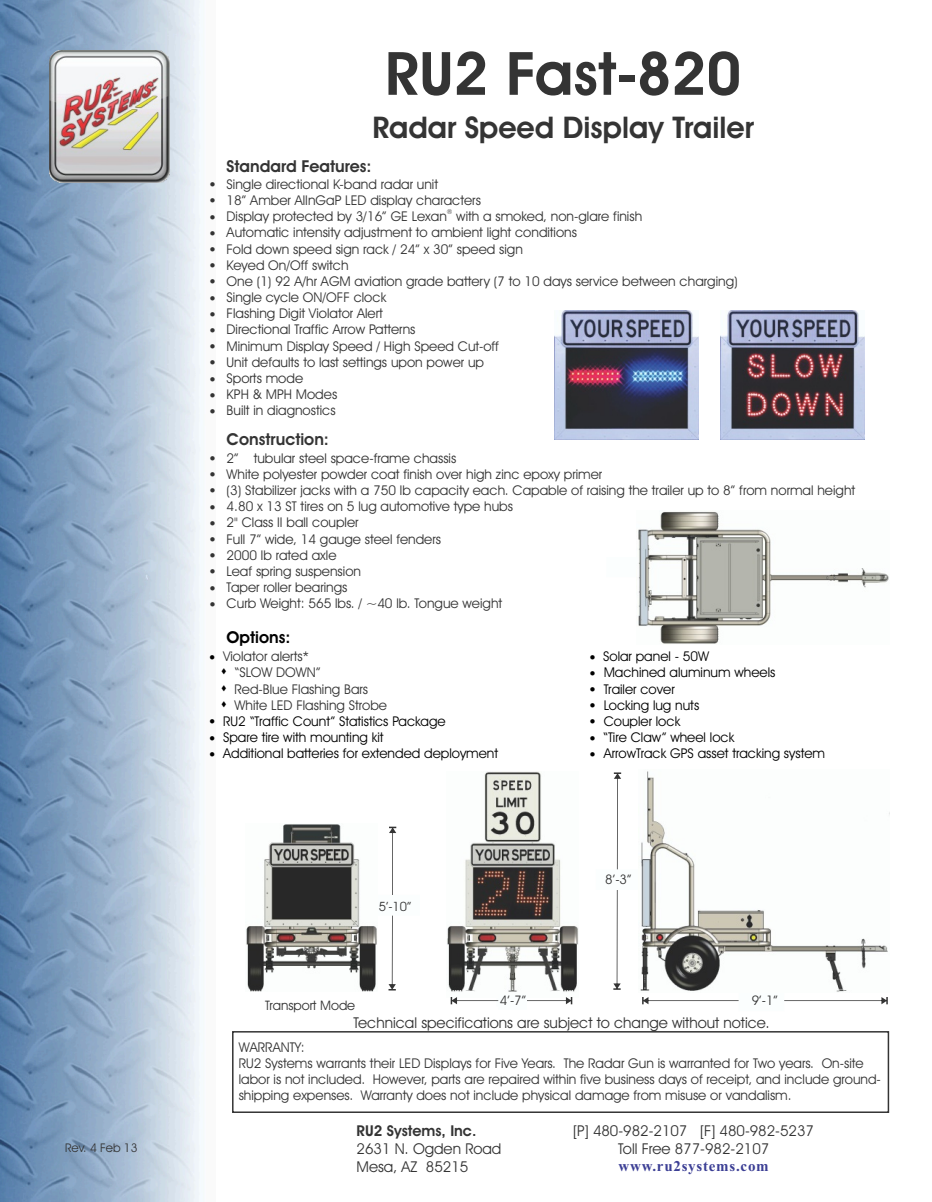
<style>
.page{position:relative;width:932px;height:1202px;background:#fff}
.page>*{position:absolute;margin:0;border:0;box-sizing:border-box;transform-origin:0 0}
.t1{font:600 60px "Avant Garde IT Cby BT";color:#343434}
.t2{font:600 30px "Avant Garde IT Cby BT";color:#343434}
.t3{font:600 16.5px "Avant Garde IT Cby BT";color:#343434}
.t4{font:600 16.5px "Avant Garde IT Cby BT";color:#000}
.t5{font:15px/18px "Avant Garde IT Cby BT";color:#343434;text-align:center}
.t6{font:700 15px "Times New Roman";letter-spacing:.05em;color:#3c3f95}
.t7{font:600 15px "Avant Garde IT Cby BT";color:#343434}
.t8{font:13.5px/16.2px "Avant Garde IT Cby BT";color:#343434}
.t9{font:13.5px "Avant Garde IT Cby BT";color:#000}
.t10{font:13.2px "Avant Garde IT Cby BT";color:#343434}
.t11{font:13.05px "Avant Garde IT Cby BT";color:#343434}
.t12{font:12.9px "Avant Garde IT Cby BT";color:#343434}
.t13{font:12px "Avant Garde IT Cby BT";color:#343434}
.t14{font:6.75px "Avant Garde IT Cby BT";color:#343434}
.s1{color:#000}
</style>
<div class="page">
<img style="left:0;top:0;width:201px;height:1202px">
<div style="left:232px;top:1031px;width:657px;height:82px;border:2px solid #343434"></div>
<img style="left:50px;top:50px;width:119px;height:133px">
<svg style="left:613px;top:772px;width:275px;height:233px"></svg>
<svg style="left:388px;top:826px;width:9px;height:164px"></svg>
<img style="left:638px;top:771px;width:252px;height:221px">
<img style="left:447px;top:772px;width:132px;height:226px">
<svg style="left:451px;top:994px;width:121px;height:11px"></svg>
<img style="left:720px;top:311px;width:144px;height:128px">
<img style="left:554px;top:311px;width:145px;height:128px">
<img style="left:246px;top:824px;width:131px;height:167px">
<img style="left:638px;top:511px;width:251px;height:133px">
<p class="t13" style="left:65px;top:1142px;width:74px">Rev. 4 Feb 13</p>
<h1 class="t1" style="left:385px;top:49px;width:358px">RU2 Fast-820</h1>
<h2 class="t2" style="left:372px;top:115px;width:383px">Radar Speed Display Trailer</h2>
<p class="t3" style="left:227px;top:159px;width:146px">Standard Features:</p>
<p class="t8" style="left:210px;top:177px;width:230px">● Single directional K-band radar unit</p>
<p class="t8" style="left:210px;top:193px;width:273px">● 18” Amber AlInGaP LED display characters</p>
<p class="t14" style="left:447px;top:209px;width:7px">®</p>
<p class="t8" style="left:210px;top:210px;width:434px">● Display protected by 3/16” GE Lexan with a smoked, non-glare finish</p>
<p class="t8" style="left:210px;top:226px;width:369px">● Automatic intensity adjustment to ambient light conditions</p>
<p class="t8" style="left:210px;top:242px;width:315px">● Fold down speed sign rack / 24” x 30” speed sign</p>
<p class="t8" style="left:210px;top:258px;width:140px">● Keyed On/Off switch</p>
<p class="t8" style="left:210px;top:274px;width:529px">● One (1) 92 A/hr AGM aviation grade battery (7 to 10 days service between charging)</p>
<p class="t8" style="left:210px;top:290px;width:178px">● Single cycle ON/OFF clock</p>
<p class="t8" style="left:210px;top:307px;width:175px">● Flashing Digit Violator Alert</p>
<p class="t8" style="left:210px;top:323px;width:207px">● Directional Traffic Arrow Patterns</p>
<p class="t8" style="left:210px;top:339px;width:291px">● Minimum Display Speed / High Speed Cut-off</p>
<p class="t8" style="left:210px;top:355px;width:276px">● Unit defaults to last settings upon power up</p>
<p class="t8" style="left:210px;top:371px;width:95px">● Sports mode</p>
<p class="t8" style="left:210px;top:388px;width:129px">● KPH &amp; MPH Modes</p>
<p class="t8" style="left:210px;top:404px;width:127px">● Built in diagnostics</p>
<p class="t3" style="left:227px;top:432px;width:104px">Construction:</p>
<p class="t8" style="left:210px;top:451px;width:248px">● 2” tubular steel space-frame chassis</p>
<p class="t8" style="left:210px;top:467px;width:394px">● White polyester powder coat finish over high zinc epoxy primer</p>
<p class="t8" style="left:210px;top:483px;width:647px">● (3) Stabilizer jacks with a 750 lb capacity each. Capable of raising the trailer up to 8” from normal height</p>
<p class="t8" style="left:210px;top:499px;width:305px">● 4.80 x 13 ST tires on 5 lug automotive type hubs</p>
<p class="t8" style="left:210px;top:516px;width:150px">● 2" Class II ball coupler</p>
<p class="t8" style="left:210px;top:532px;width:233px">● Full 7” wide, 14 gauge steel fenders</p>
<p class="t8" style="left:210px;top:548px;width:128px">● 2000 lb rated axle</p>
<p class="t8" style="left:210px;top:564px;width:153px">● Leaf spring suspension</p>
<p class="t8" style="left:210px;top:580px;width:139px">● Taper roller bearings</p>
<p class="t8" style="left:210px;top:597px;width:294px">● Curb Weight: 565 lbs. / ~40 lb. Tongue weight</p>
<p class="t4" style="left:227px;top:631px;width:65px">Options:</p>
<p class="t8" style="left:209px;top:649px;width:101px"><span class="s1">●</span> Violator alerts*</p>
<p class="t8" style="left:221px;top:666px;width:101px"><sup>▼</sup> “SLOW DOWN”</p>
<p class="t8" style="left:221px;top:682px;width:148px"><sup>▼</sup> Red-Blue Flashing Bars</p>
<p class="t8" style="left:221px;top:698px;width:167px"><sup>▼</sup> White LED Flashing Strobe</p>
<p class="t9" style="left:209px;top:715px;width:238px">● RU2 “Traffic Count” Statistics Package</p>
<p class="t9" style="left:209px;top:732px;width:176px">● Spare tire with mounting kit</p>
<p class="t9" style="left:209px;top:748px;width:290px">● Additional batteries for extended deployment</p>
<p class="t9" style="left:590px;top:651px;width:121px">● Solar panel - 50W</p>
<p class="t9" style="left:590px;top:667px;width:187px">● Machined aluminum wheels</p>
<p class="t9" style="left:590px;top:683px;width:86px">● Trailer cover</p>
<p class="t9" style="left:590px;top:699px;width:111px">● Locking lug nuts</p>
<p class="t9" style="left:590px;top:715px;width:92px">● Coupler lock</p>
<p class="t9" style="left:590px;top:732px;width:146px">● “Tire Claw” wheel lock</p>
<p class="t9" style="left:590px;top:748px;width:237px">● ArrowTrack GPS asset tracking system</p>
<p class="t10" style="left:605px;top:874px;width:28px">8’-3”</p>
<p class="t12" style="left:379px;top:901px;width:34px">5’-10”</p>
<p class="t11" style="left:265px;top:999px;width:92px">Transport Mode</p>
<p class="t10" style="left:500px;top:995px;width:28px">4’-7”</p>
<p class="t10" style="left:752px;top:995px;width:28px">9’-1”</p>
<p class="t5" style="left:353px;top:1014px;width:418px">Technical specifications are subject to change without notice.</p>
<p class="t8" style="left:239px;top:1040px;width:644px">WARRANTY:<br>RU2 Systems warrants their LED Displays for Five Years. The Radar Gun is warranted for Two years. On-site labor is not included. However, parts are repaired within five business days of receipt, and include ground&shy;shipping expenses. Warranty does not include physical damage from misuse or vandalism.</p>
<p class="t7" style="left:357px;top:1124px;width:121px">RU2 Systems, Inc.</p>
<p class="t5" style="left:357px;top:1141px;width:146px;text-align:left">2631 N. Ogden Road<br>Mesa, AZ 85215</p>
<p class="t5" style="left:573px;top:1123px;width:242px">[P] 480-982-2107 [F] 480-982-5237<br>Toll Free 877-982-2107</p>
<p class="t6" style="left:618px;top:1160px;width:152px">www.ru2systems.com</p>
</div>
